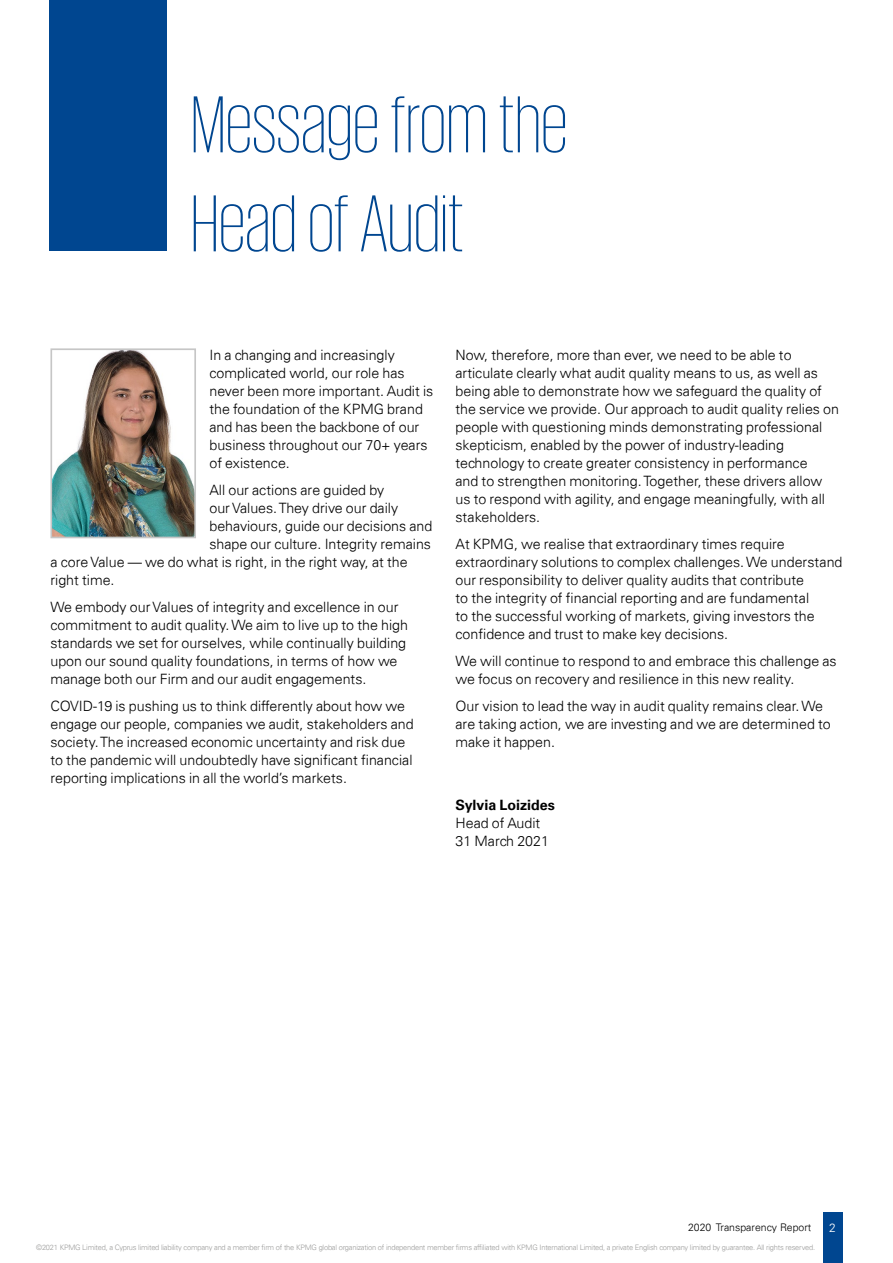
<style>
.page{position:relative;width:893px;height:1263px;background:#fff}
.page>*{position:absolute;margin:0;border:0;box-sizing:border-box;transform-origin:0 0}
.t1{font:200 82.5px/99px "KPMG Greek";color:#004690}
.t2{font:300 14.25px/18px "Univers 45";color:#000}
.t3{font:700 14.25px "Univers 65";color:#000}
.t4{font:300 12px "Univers 45";color:#fff}
.t5{font:300 10.5px "Univers 45";color:#000}
.t6{font:300 7.5px "Univers 45";letter-spacing:-.03em;color:#9d9d9c}
</style>
<div class="page">
<div style="left:823px;top:1212px;width:19px;height:51px;background:#004690"></div>
<img style="left:53px;top:351px;width:140px;height:184px">
<div style="left:50px;top:348px;width:146px;height:190px;border:2px solid #c6c6c6"></div>
<div style="left:49px;top:0;width:118px;height:251px;background:#004690"></div>
<h1 class="t1" style="left:191px;top:73px;width:378px">Message from the<br>Head of Audit</h1>
<p class="t2" style="left:209px;top:346px;width:225px">In a changing and increasingly complicated world, our role has never been more important. Audit is the foundation of the KPMG brand and has been the backbone of our business throughout our 70+ years of existence.</p>
<p class="t2" style="left:209px;top:481px;width:176px">All our actions are guided by</p>
<p class="t2" style="left:209px;top:499px;width:190px">our Values. They drive our daily</p>
<p class="t2" style="left:209px;top:517px;width:225px">behaviours, guide our decisions and</p>
<p class="t2" style="left:209px;top:535px;width:223px">shape our culture. Integrity remains</p>
<p class="t2" style="left:50px;top:553px;width:359px">a core Value — we do what is right, in the right way, at the</p>
<p class="t2" style="left:50px;top:571px;width:66px">right time.</p>
<p class="t2" style="left:50px;top:598px;width:359px">We embody our Values of integrity and excellence in our commitment to audit quality. We aim to live up to the high standards we set for ourselves, while continually building upon our sound quality foundations, in terms of how we manage both our Firm and our audit engagements.</p>
<p class="t2" style="left:50px;top:697px;width:365px">COVID-19 is pushing us to think differently about how we engage our people, companies we audit, stakeholders and society. The increased economic uncertainty and risk due to the pandemic will undoubtedly have significant financial reporting implications in all the world’s markets.</p>
<p class="t2" style="left:455px;top:346px;width:385px">Now, therefore, more than ever, we need to be able to articulate clearly what audit quality means to us, as well as being able to demonstrate how we safeguard the quality of the service we provide. Our approach to audit quality relies on people with questioning minds demonstrating professional skepticism, enabled by the power of industry-leading technology to create greater consistency in performance<br>and to strengthen monitoring. Together, these drivers allow us to respond with agility, and engage meaningfully, with all stakeholders.</p>
<p class="t2" style="left:455px;top:535px;width:389px">At KPMG, we realise that extraordinary times require extraordinary solutions to complex challenges. We understand our responsibility to deliver quality audits that contribute<br>to the integrity of financial reporting and are fundamental<br>to the successful working of markets, giving investors the confidence and trust to make key decisions.</p>
<p class="t2" style="left:455px;top:652px;width:383px">We will continue to respond to and embrace this challenge as we focus on recovery and resilience in this new reality.</p>
<p class="t2" style="left:455px;top:697px;width:377px">Our vision to lead the way in audit quality remains clear. We are taking action, we are investing and we are determined to make it happen.</p>
<p class="t3" style="left:455px;top:797px;width:101px">Sylvia Loizides</p>
<p class="t2" style="left:455px;top:814px;width:95px">Head of Audit<br>31 March 2021</p>
<p class="t5" style="left:688px;top:1220px;width:125px">2020 Transparency Report</p>
<p class="t4" style="left:829px;top:1220px;width:8px">2</p>
<p class="t6" style="left:36px;top:1243px;width:780px">©2021 KPMG Limited, a Cyprus limited liability company and a member firm of the KPMG global organization of independent member firms affiliated with KPMG International Limited, a private English company limited by guarantee. All rights reserved.</p>
</div>
